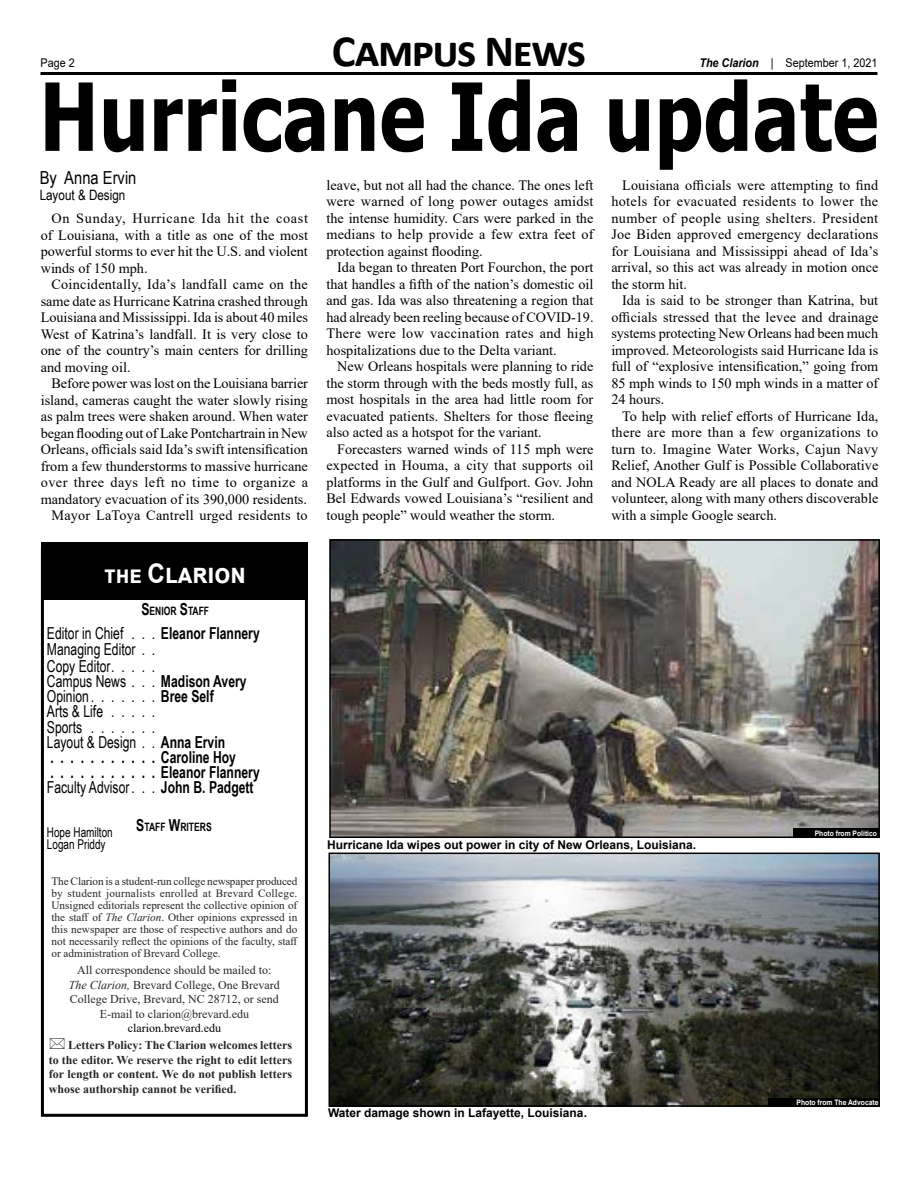
<style>
.page{position:relative;width:918px;height:1188px;background:#fff}
.page>*{position:absolute;margin:0;border:0;box-sizing:border-box;transform-origin:0 0}
.t1{font:700 94.05px "Tahoma";letter-spacing:.01em;color:#000;scale:.82 1}
.t2{font:700 45px "Calibri";letter-spacing:-.03em;color:#000}
.t3{font:700 27px "Arial";color:#fff;scale:.9 1}
.t4{font:18px "Arial Narrow";color:#000}
.t5{font:16.5px/15px "Arial Narrow";color:#000;scale:.9 1}
.t6{font:700 16.5px/15px "Arial Narrow";color:#000;scale:.9 1}
.t7{font:14.25px/16.5px "Times New Roman";color:#000;text-align:justify}
.t8{font:14.25px "Arial Narrow";color:#000}
.t9{font:13.5px/12px "Arial Narrow";color:#000;scale:.9 1}
.t10{font:700 12px/14.4px "Times New Roman";color:#292526;text-align:justify}
.t11{font:12px/14.4px "Times New Roman";color:#292526;text-align:center}
.t12{font:700 12px "Arial";color:#000}
.t13{font:12px "Arial";color:#000;scale:.9 1}
.t14{font:12px "Times New Roman";color:#000}
.t15{font:700 11.55px "Arial Narrow";color:#000;scale:.9 1}
.t16{font:11.25px/12px "Times New Roman";color:#292526;text-align:justify}
.t17{font:700 7.5px "Arial";color:#fff;scale:.9 1}
.s1{font-weight:700;font-style:italic}
.s2{font-size:24px}
.s3{font-size:16.5px}
.s4{font-weight:700}
.s5{font-weight:400}
.s6{font-style:italic}
</style>
<div class="page">
<hr style="left:40px;top:72px;width:838px;height:3px;background:#000">
<div style="left:41px;top:548px;width:267px;height:569px;border:3px solid #000"></div>
<div style="left:41px;top:542px;width:267px;height:58px;background:#000"></div>
<img style="left:332px;top:542px;width:545px;height:293px">
<div style="left:329px;top:539px;width:551px;height:299px;border:2px solid #000"></div>
<img style="left:331px;top:856px;width:546px;height:248px">
<div style="left:328px;top:853px;width:552px;height:254px;border:2px solid #000"></div>
<div style="left:769px;top:1098px;width:111px;height:9px;background:#000"></div>
<div style="left:793px;top:829px;width:86px;height:8px;background:#000"></div>
<p class="t13" style="left:40px;top:55px;width:40px">Page 2</p>
<h2 class="t2" style="left:332px;top:20px;width:256px">Campus News</h2>
<p class="t13" style="left:699px;top:55px;width:199px"><span class="s1">The Clarion</span> | September 1, 2021</p>
<h1 class="t1" style="left:40px;top:51px;width:1024px">Hurricane Ida update</h1>
<p class="t4" style="left:40px;top:164px;width:98px">By Anna Ervin</p>
<p class="t8" style="left:40px;top:185px;width:87px">Layout &amp; Design</p>
<p class="t7" style="left:326px;top:176px;width:269px">leave, but not all had the chance. The ones left were warned of long power outages amidst the intense humidity. Cars were parked in the medians to help provide a few extra feet of protection against flooding.</p>
<p class="t7" style="left:326px;top:259px;width:269px;text-indent:11px">Ida began to threaten Port Fourchon, the port that handles a fifth of the nation’s domestic oil and gas. Ida was also threatening a region that had already been reeling because of COVID-19.<br>There were low vaccination rates and high hospitalizations due to the Delta variant.</p>
<p class="t7" style="left:326px;top:358px;width:269px;text-indent:11px">New Orleans hospitals were planning to ride the storm through with the beds mostly full, as most hospitals in the area had little room for evacuated patients. Shelters for those fleeing also acted as a hotspot for the variant.</p>
<p class="t7" style="left:326px;top:440px;width:269px;text-indent:11px">Forecasters warned winds of 115 mph were expected in Houma, a city that supports oil platforms in the Gulf and Gulfport. Gov. John Bel Edwards vowed Louisiana’s “resilient and tough people” would weather the storm.</p>
<p class="t7" style="left:611px;top:176px;width:269px;text-indent:11px">Louisiana officials were attempting to find hotels for evacuated residents to lower the number of people using shelters. President Joe Biden approved emergency declarations for Louisiana and Mississippi ahead of Ida’s arrival, so this act was already in motion once the storm hit.</p>
<p class="t7" style="left:611px;top:292px;width:269px;text-indent:11px">Ida is said to be stronger than Katrina, but officials stressed that the levee and drainage systems protecting New Orleans had been much improved. Meteorologists said Hurricane Ida is full of “explosive intensification,” going from 85 mph winds to 150 mph winds in a matter of 24 hours.</p>
<p class="t7" style="left:611px;top:407px;width:269px;text-indent:11px">To help with relief efforts of Hurricane Ida, there are more than a few organizations to turn to. Imagine Water Works, Cajun Navy Relief, Another Gulf is Possible Collaborative and NOLA Ready are all places to donate and volunteer, along with many others discoverable with a simple Google search.</p>
<p class="t7" style="left:41px;top:210px;width:269px;text-indent:11px">On Sunday, Hurricane Ida hit the coast of Louisiana, with a title as one of the most powerful storms to ever hit the U.S. and violent winds of 150 mph.</p>
<p class="t7" style="left:41px;top:276px;width:269px;text-indent:11px">Coincidentally, Ida’s landfall came on the same date as Hurricane Katrina crashed through Louisiana and Mississippi. Ida is about 40 miles West of Katrina’s landfall. It is very close to one of the country’s main centers for drilling and moving oil.</p>
<p class="t7" style="left:41px;top:375px;width:269px;text-align:right">Before power was lost on the Louisiana barrier island, cameras caught the water slowly rising as palm trees were shaken around. When water began flooding out of Lake Pontchartrain in New Orleans, officials said Ida’s swift intensification from a few thunderstorms to massive hurricane over three days left no time to organize a mandatory evacuation of its 390,000 residents.<br>Mayor LaToya Cantrell urged residents to</p>
<h3 class="t3" style="left:105px;top:554px;width:158px"><span class="s2">the</span> Clarion</h3>
<p class="t15" style="left:141px;top:602px;width:77px"><span class="s3">S</span>ENIOR <span class="s3">S</span>TAFF</p>
<p class="t5" style="left:47px;top:625px;width:86px">Editor in Chief</p>
<p class="t6" style="left:161px;top:625px;width:111px">Eleanor Flannery</p>
<p class="t5" style="left:47px;top:641px;width:119px;line-height:16.5px">Managing Editor<br>Copy Editor . . . . .</p>
<p class="t5" style="left:47px;top:673px;width:89px">Campus News</p>
<p class="t5" style="left:47px;top:673px;width:223px;text-indent:114px"><span class="s4">Madison Avery<br></span>Opinion . . . . . . . <span class="s4">Bree Self<br></span>Arts &amp; Life</p>
<p class="t5" style="left:47px;top:719px;width:101px">Sports<br>Layout &amp; Design</p>
<p class="t6" style="left:47px;top:734px;width:238px;text-indent:114px">Anna Ervin<br>. . . . . . . . . . . Caroline Hoy<br>. . . . . . . . . . . Eleanor Flannery<br><span class="s5">Faculty Advisor . . .</span> John B. Padgett</p>
<p class="t9" style="left:47px;top:825px;width:75px">Hope Hamilton<br>Logan Priddy</p>
<p class="t15" style="left:136px;top:818px;width:84px"><span class="s3">S</span>TAFF <span class="s3">W</span>RITERS</p>
<p class="t16" style="left:51px;top:875px;width:248px">The Clarion is a student-run college newspaper produced by student journalists enrolled at Brevard College.<br>Unsigned editorials represent the collective opinion of the staff of <span class="s6">The Clarion</span>. Other opinions expressed in this newspaper are those of respective authors and do not necessarily reflect the opinions of the faculty, staff or administration of Brevard College.</p>
<p class="t11" style="left:69px;top:963px;width:212px">All correspondence should be mailed to:<br><span class="s6">The Clarion,</span> Brevard College, One Brevard College Drive, Brevard, NC 28712, or send E-mail to clarion@brevard.edu</p>
<p class="t14" style="left:128px;top:1019px;width:95px">clarion.brevard.edu</p>
<p class="t10" style="left:49px;top:1038px;width:245px;text-indent:19px">Letters Policy: The Clarion welcomes letters to the editor. We reserve the right to edit letters for length or content. We do not publish letters whose authorship cannot be verified.</p>
<p class="t12" style="left:327px;top:837px;width:370px">Hurricane Ida wipes out power in city of New Orleans, Louisiana.</p>
<p class="t12" style="left:328px;top:1104px;width:260px">Water damage shown in Lafayette, Louisiana.</p>
<p class="t17" style="left:815px;top:828px;width:71px">Photo from Politico</p>
<p class="t17" style="left:797px;top:1097px;width:92px">Photo from The Advocate</p>
</div>
